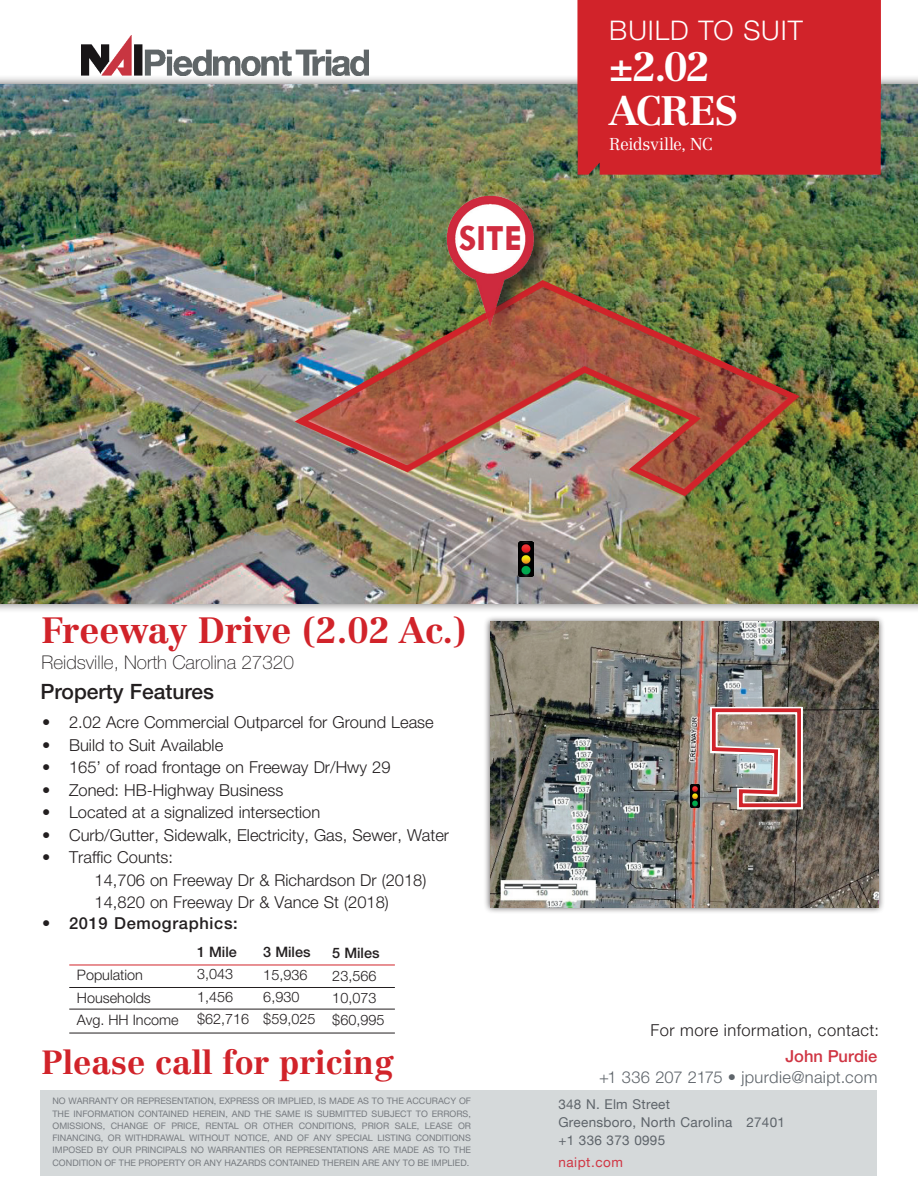
<style>
.page{position:relative;width:918px;height:1188px;background:#fff}
.page>*{position:absolute;margin:0;border:0;box-sizing:border-box;transform-origin:0 0}
.t1{font:700 40.5px/44px "Centennial LT Std";letter-spacing:-.045em;color:#fff}
.t2{font:700 37.2px "Tw Cen";color:#d02c40}
.t3{font:700 36px "Centennial LT Std";letter-spacing:-.01em;color:#d1232a}
.t4{font:700 33px "Centennial LT Std";color:#d1232a}
.t5{font:300 27.15px "Helvetica Neue LT Std";letter-spacing:.035em;color:#fff}
.t6{font:500 21px "Helvetica Neue LT";color:#231f20}
.t7{font:100 18.9px "Helvetica Neue LT Std";color:#231f20}
.t8{font:300 16.95px "Centennial LT Std";letter-spacing:-.02em;color:#fff}
.t9{font:300 16.5px/22.5px "Helvetica Neue LT Std";color:#231f20}
.t10{font:300 16.5px "Helvetica Neue LT Std";letter-spacing:.02em;color:#5e646a}
.t11{font:300 16.5px "Helvetica Neue LT Std";letter-spacing:.03em;color:#231f20}
.t12{font:500 16.5px "Helvetica Neue LT Std";letter-spacing:.04em;color:#231f20}
.t13{font:500 16.5px "Helvetica Neue LT";letter-spacing:.005em;color:#d03543}
.t14{font:300 14.4px/22.5px "Helvetica Neue LT Std";color:#231f20}
.t15{font:500 14.4px "Helvetica Neue LT Std";color:#231f20}
.t16{font:13.5px/18px "Helvetica Neue LT";letter-spacing:.02em;color:#5e646a}
.t17{font:13.5px "Helvetica Neue LT";letter-spacing:.04em;color:#d03543}
.t18{font:9px/12.3px "Helvetica Neue LT Std";color:#777b80;text-align:justify}
</style>
<div class="page">
<div style="left:40px;top:1090px;width:838px;height:86px;background:#d5d9da"></div>
<img style="left:82px;top:36px;width:286px;height:38px">
<div style="left:0;top:74px;width:918px;height:539px;background:#231f20;opacity:.75"></div>
<img style="left:0;top:84px;width:918px;height:519px">
<div style="left:578px;top:92px;width:303px;height:83px;background:#d1232a"></div>
<div style="left:578px;top:0;width:303px;height:92px;background:#d1232a"></div>
<div style="left:483px;top:615px;width:402px;height:299px;background:#231f20;opacity:.75"></div>
<img style="left:490px;top:622px;width:388px;height:286px">
<svg style="left:706px;top:703px;width:101px;height:110px;background:#a88b85"></svg>
<hr style="left:69px;top:965px;width:326px;height:1px;background:#d1232a">
<hr style="left:69px;top:987px;width:326px;height:1px;background:#231f20">
<hr style="left:69px;top:1009px;width:326px;height:1px;background:#231f20">
<hr style="left:69px;top:1033px;width:326px;height:1px;background:#231f20">
<img style="left:293px;top:277px;width:512px;height:223px">
<img style="left:434px;top:190px;width:117px;height:89px">
<img style="left:294px;top:279px;width:507px;height:219px">
<img style="left:519px;top:542px;width:14px;height:34px">
<img style="left:690px;top:785px;width:10px;height:22px">
<h2 class="t2" style="left:459px;top:216px;width:65px">SITE</h2>
<h3 class="t5" style="left:609px;top:14px;width:195px">BUILD TO SUIT</h3>
<h1 class="t1" style="left:609px;top:44px;width:131px">±2.02<br>ACRES</h1>
<h3 class="t8" style="left:609px;top:134px;width:105px">Reidsville, NC</h3>
<h3 class="t3" style="left:41px;top:609px;width:427px">Freeway Drive (2.02 Ac.)</h3>
<h3 class="t7" style="left:41px;top:651px;width:254px">Reidsville, North Carolina 27320</h3>
<h3 class="t6" style="left:41px;top:679px;width:175px">Property Features</h3>
<h3 class="t9" style="left:42px;top:711px;width:393px">• 2.02 Acre Commercial Outparcel for Ground Lease</h3>
<h3 class="t9" style="left:42px;top:733px;width:183px">• Build to Suit Available</h3>
<h3 class="t9" style="left:42px;top:756px;width:350px">• 165’ of road frontage on Freeway Dr/Hwy 29</h3>
<h3 class="t9" style="left:42px;top:778px;width:243px">• Zoned: HB-Highway Business</h3>
<h3 class="t9" style="left:42px;top:801px;width:280px">• Located at a signalized intersection</h3>
<h3 class="t9" style="left:42px;top:823px;width:409px">• Curb/Gutter, Sidewalk, Electricity, Gas, Sewer, Water</h3>
<h3 class="t9" style="left:95px;top:846px;width:333px;text-indent:-53px">• Traffic Counts:<br>14,706 on Freeway Dr &amp; Richardson Dr (2018)<br>14,820 on Freeway Dr &amp; Vance St (2018)</h3>
<h3 class="t12" style="left:42px;top:913px;width:197px">• 2019 Demographics:</h3>
<h3 class="t14" style="left:77px;top:964px;width:103px">Population<br>Households<br>Avg. HH Income</h3>
<h3 class="t15" style="left:197px;top:943px;width:41px">1 Mile</h3>
<h3 class="t14" style="left:197px;top:963px;width:54px">3,043<br>1,456 $62,716</h3>
<h3 class="t15" style="left:263px;top:943px;width:49px">3 Miles</h3>
<h3 class="t14" style="left:263px;top:963px;width:54px">15,936<br>6,930 $59,025</h3>
<h3 class="t15" style="left:332px;top:944px;width:49px">5 Miles</h3>
<h3 class="t14" style="left:332px;top:964px;width:54px">23,566<br>10,073 $60,995</h3>
<h3 class="t4" style="left:41px;top:1043px;width:354px">Please call for pricing</h3>
<p class="t18" style="left:52px;top:1095px;width:420px">NO WARRANTY OR REPRESENTATION, EXPRESS OR IMPLIED, IS MADE AS TO THE ACCURACY OF THE INFORMATION CONTAINED HEREIN, AND THE SAME IS SUBMITTED SUBJECT TO ERRORS, OMISSIONS, CHANGE OF PRICE, RENTAL OR OTHER CONDITIONS, PRIOR SALE, LEASE OR FINANCING, OR WITHDRAWAL WITHOUT NOTICE, AND OF ANY SPECIAL LISTING CONDITIONS IMPOSED BY OUR PRINCIPALS NO WARRANTIES OR REPRESENTATIONS ARE MADE AS TO THE CONDITION OF THE PROPERTY OR ANY HAZARDS CONTAINED THEREIN ARE ANY TO BE IMPLIED.</p>
<h3 class="t11" style="left:651px;top:1020px;width:230px">For more information, contact:</h3>
<h3 class="t13" style="left:785px;top:1046px;width:94px">John Purdie</h3>
<h3 class="t10" style="left:599px;top:1067px;width:280px">+1 336 207 2175 • jpurdie@naipt.com</h3>
<h3 class="t16" style="left:558px;top:1095px;width:228px">348 N. Elm Street<br>Greensboro, North Carolina 27401 +1 336 373 0995</h3>
<h3 class="t17" style="left:558px;top:1154px;width:66px">naipt.com</h3>
</div>
